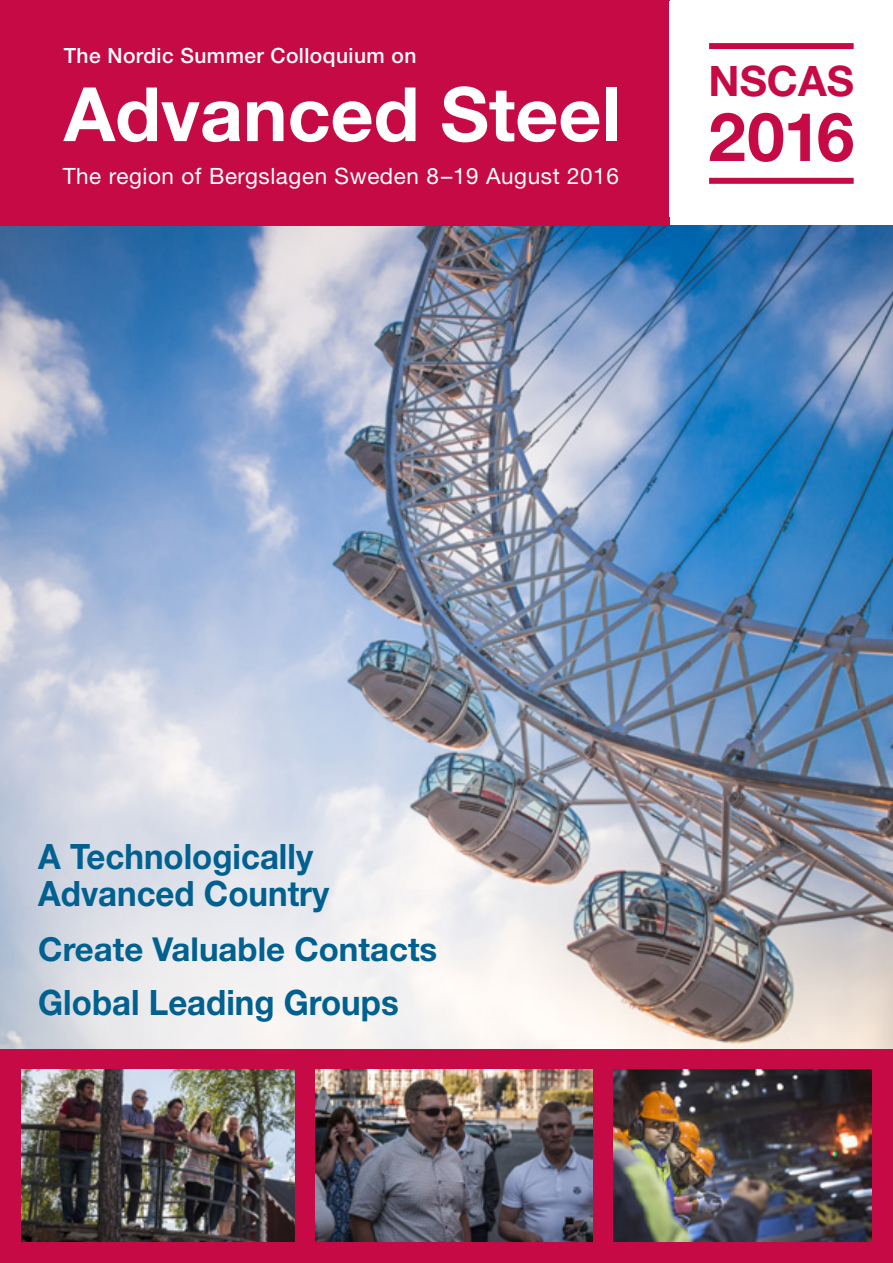
<style>
.page{position:relative;width:893px;height:1263px;background:#fff}
.page>*{position:absolute;margin:0;border:0;box-sizing:border-box;transform-origin:0 0}
.t1{font:700 75px "Helvetica Neue";color:#fff}
.t2{font:700 67.5px "Helvetica Neue";color:#c60a45}
.t3{font:700 42px "Helvetica Neue";color:#c60a45}
.t4{font:700 34.95px/37.5px "Helvetica Neue";color:#00608f;scale:.94 1}
.t5{font:700 33px "Helvetica Neue";color:#00608f}
.t6{font:22.5px "Helvetica Neue";letter-spacing:.025em;color:#fff}
.t7{font:500 21px "Helvetica Neue";letter-spacing:.02em;color:#fff}
</style>
<div class="page">
<div style="left:0;top:1048px;width:893px;height:215px;background:#c60a45"></div>
<img style="left:0;top:225px;width:893px;height:823px">
<img style="left:315px;top:1069px;width:277px;height:173px">
<div style="left:0;top:0;width:670px;height:225px;background:#c60a45"></div>
<img style="left:21px;top:1069px;width:273px;height:173px">
<div style="left:709px;top:178px;width:145px;height:6px;background:#c60a45"></div>
<div style="left:709px;top:43px;width:145px;height:6px;background:#c60a45"></div>
<img style="left:613px;top:1069px;width:259px;height:173px">
<p class="t7" style="left:64px;top:43px;width:354px">The Nordic Summer Colloquium on</p>
<h1 class="t1" style="left:64px;top:68px;width:559px">Advanced Steel</h1>
<p class="t6" style="left:63px;top:163px;width:558px">The region of Bergslagen Sweden 8–19 August 2016</p>
<p class="t3" style="left:709px;top:56px;width:147px">NSCAS</p>
<h2 class="t2" style="left:708px;top:95px;width:148px">2016</h2>
<p class="t4" style="left:38px;top:836px;width:311px">A Technologically<br>Advanced Country</p>
<p class="t5" style="left:38px;top:928px;width:401px">Create Valuable Contacts</p>
<p class="t4" style="left:38px;top:983px;width:385px">Global Leading Groups</p>
</div>
